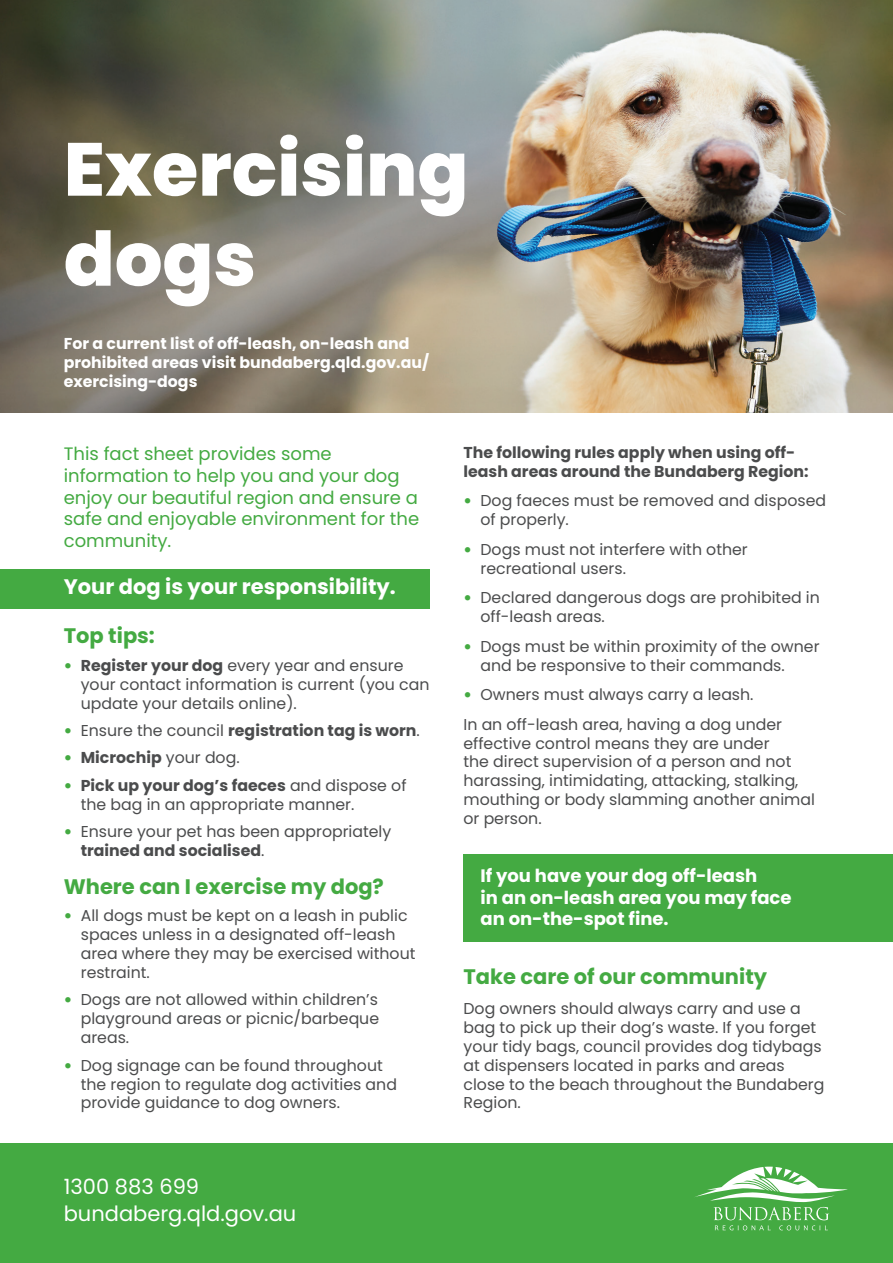
<style>
.page{position:relative;width:893px;height:1263px;background:#fff}
.page>*{position:absolute;margin:0;border:0;box-sizing:border-box;transform-origin:0 0}
.t1{font:800 75px/90px "Poppins";color:#fff}
.t2{font:700 21px "Poppins";color:#44aa42}
.t3{font:21px/27px "Poppins";color:#fff}
.t4{font:700 21px "Poppins";color:#fff}
.t5{font:18px/21.6px "Poppins";color:#44aa42}
.t6{font:700 18px/21.6px "Poppins";color:#fff}
.t7{font:15.75px/18.9px "Poppins";color:#4b4c4d}
.t8{font:700 15.75px/18.9px "Poppins";color:#4b4c4d}
.t9{font:700 15.75px/18.9px "Poppins";color:#fff}
.s1{font-weight:900;color:#44aa42}
.s2{font-weight:700}
.s3{font-weight:400}
</style>
<div class="page">
<div style="left:463px;top:855px;width:430px;height:87px;background:#44aa42"></div>
<div style="left:0;top:568px;width:429px;height:40px;background:#44aa42"></div>
<img style="left:0;top:0;width:893px;height:412px">
<div style="left:0;top:1143px;width:893px;height:120px;background:#44aa42"></div>
<svg style="left:695px;top:1166px;width:153px;height:64px"></svg>
<h1 class="t1" style="left:64px;top:125px;width:406px">Exercising dogs</h1>
<p class="t9" style="left:64px;top:334px;width:367px">For a current list of off-leash, on-leash and prohibited areas visit bundaberg.qld.gov.au/ exercising-dogs</p>
<p class="t5" style="left:64px;top:443px;width:357px">This fact sheet provides some information to help you and your dog enjoy our beautiful region and ensure a safe and enjoyable environment for the community.</p>
<h2 class="t4" style="left:64px;top:575px;width:333px">Your dog is your responsibility.</h2>
<h2 class="t2" style="left:64px;top:624px;width:93px">Top tips:</h2>
<p class="t7" style="left:81px;top:656px;width:350px;text-indent:-17px"><span class="s1">•</span> <span class="s2">Register your dog</span> every year and ensure your contact information is current (you can update your details online).</p>
<p class="t8" style="left:64px;top:721px;width:358px"><span class="s1">•</span> <span class="s3">Ensure the council</span> registration tag is worn<span class="s3">.</span></p>
<p class="t8" style="left:64px;top:748px;width:177px"><span class="s1">•</span> Microchip <span class="s3">your dog.</span></p>
<p class="t7" style="left:81px;top:776px;width:327px;text-indent:-17px"><span class="s1">•</span> <span class="s2">Pick up your dog’s faeces</span> and dispose of the bag in an appropriate manner.</p>
<p class="t7" style="left:81px;top:822px;width:312px;text-indent:-17px"><span class="s1">•</span> Ensure your pet has been appropriately <span class="s2">trained and socialised</span>.</p>
<h2 class="t2" style="left:64px;top:874px;width:322px">Where can I exercise my dog?</h2>
<p class="t7" style="left:81px;top:906px;width:336px;text-indent:-17px"><span class="s1">•</span> All dogs must be kept on a leash in public spaces unless in a designated off-leash area where they may be exercised without restraint.</p>
<p class="t7" style="left:81px;top:990px;width:300px;text-align:justify;text-indent:-17px"><span class="s1">•</span> Dogs are not allowed within children’s playground areas or picnic/barbeque areas.</p>
<p class="t7" style="left:81px;top:1056px;width:318px;text-indent:-17px"><span class="s1">•</span> Dog signage can be found throughout the region to regulate dog activities and provide guidance to dog owners.</p>
<h2 class="t3" style="left:64px;top:1173px;width:234px">1300 883 699 bundaberg.qld.gov.au</h2>
<p class="t8" style="left:463px;top:443px;width:347px">The following rules apply when using off&shy;leash areas around the Bundaberg Region:</p>
<p class="t7" style="left:480px;top:491px;width:347px;text-indent:-17px"><span class="s1">•</span> Dog faeces must be removed and disposed of properly.</p>
<p class="t7" style="left:480px;top:540px;width:269px;text-indent:-17px"><span class="s1">•</span> Dogs must not interfere with other recreational users.</p>
<p class="t7" style="left:480px;top:588px;width:341px;text-indent:-17px"><span class="s1">•</span> Declared dangerous dogs are prohibited in off-leash areas.</p>
<p class="t7" style="left:480px;top:637px;width:341px;text-indent:-17px"><span class="s1">•</span> Dogs must be within proximity of the owner and be responsive to their commands.</p>
<p class="t7" style="left:463px;top:680px;width:320px;line-height:29.5px"><span class="s1">•</span> Owners must always carry a leash.<br>In an off-leash area, having a dog under</p>
<p class="t7" style="left:463px;top:734px;width:353px">effective control means they are under<br>the direct supervision of a person and not harassing, intimidating, attacking, stalking, mouthing or body slamming another animal or person.</p>
<p class="t6" style="left:480px;top:865px;width:313px">If you have your dog off-leash<br>in an on-leash area you may face an on-the-spot fine.</p>
<h2 class="t2" style="left:463px;top:965px;width:305px">Take care of our community</h2>
<p class="t7" style="left:463px;top:999px;width:362px">Dog owners should always carry and use a bag to pick up their dog’s waste. If you forget your tidy bags, council provides dog tidybags at dispensers located in parks and areas close to the beach throughout the Bundaberg Region.</p>
</div>
